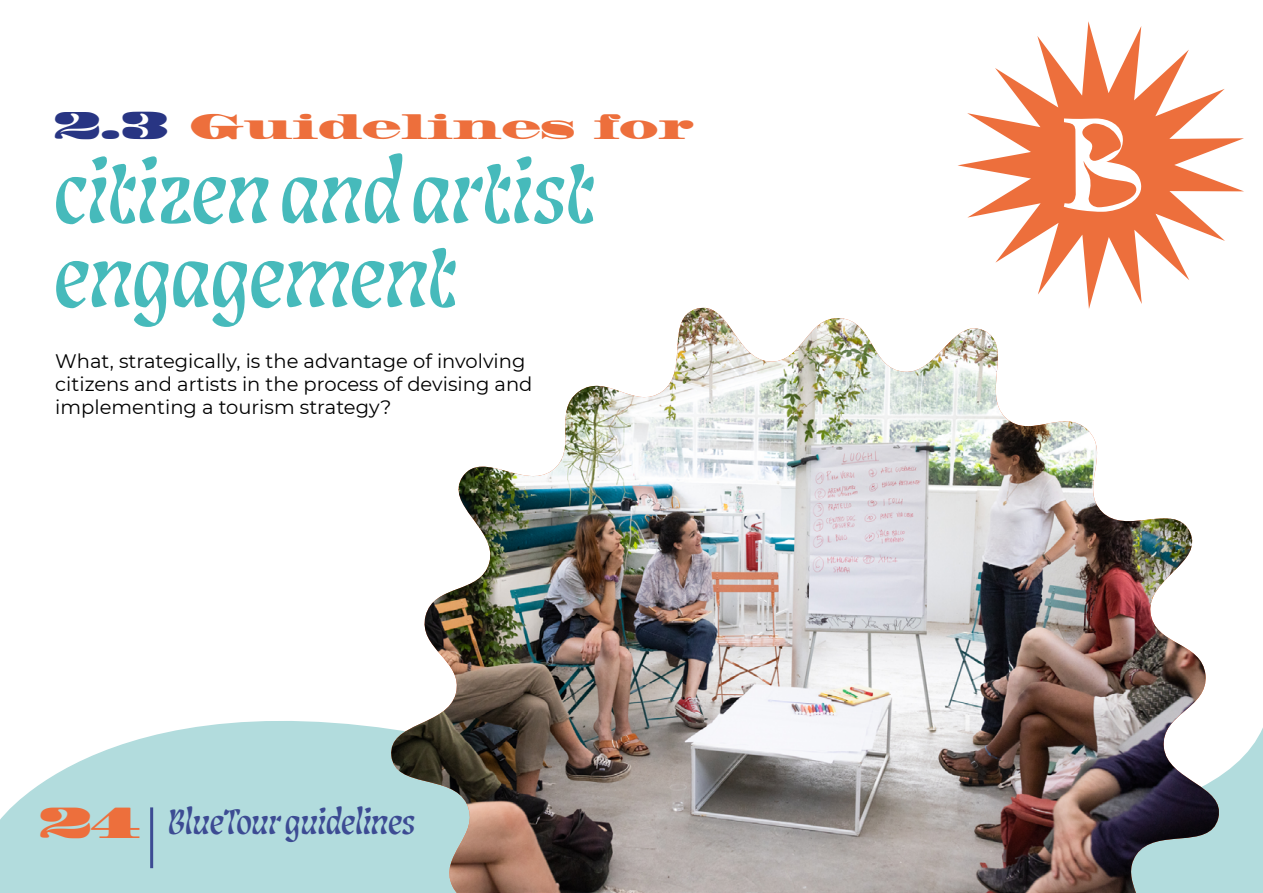
<style>
.page{position:relative;width:1263px;height:893px;background:#fff}
.page>*{position:absolute;margin:0;border:0;box-sizing:border-box;transform-origin:0 0}
.t1{font:90px/84px "Lisbeth Display";color:#46babb}
.t2{font:36px "Lisbeth Display";letter-spacing:-.005em;color:#3c4b93}
.t3{font:33px "Madrone Std";color:#ed6f3c}
.t4{font:19.5px/23.4px "Montserrat";color:#000}
.s1{font-size:36px;color:#283583}
.s2{font-family:"Madrone Std";font-size:40.5px;color:#ed6f3c}
</style>
<div class="page">
<svg style="left:0;top:721px;width:1263px;height:172px;background:#bbe0e1"></svg>
<hr style="left:150px;top:807px;width:3px;height:61px;background:#3c4b93">
<svg style="left:958px;top:21px;width:286px;height:279px"></svg>
<svg style="left:1064px;top:118px;width:79px;height:94px"></svg>
<img style="left:390px;top:308px;width:829px;height:585px">
<h3 class="t3" style="left:54px;top:106px;width:642px"><span class="s1">2.3</span> Guidelines for</h3>
<h1 class="t1" style="left:54px;top:140px;width:542px">citizen and artist engagement</h1>
<p class="t4" style="left:55px;top:348px;width:479px">What, strategically, is the advantage of involving citizens and artists in the process of devising and implementing a tourism strategy?</p>
<h2 class="t2" style="left:40px;top:792px;width:377px"><span class="s2">24</span> BlueTour guidelines</h2>
</div>
